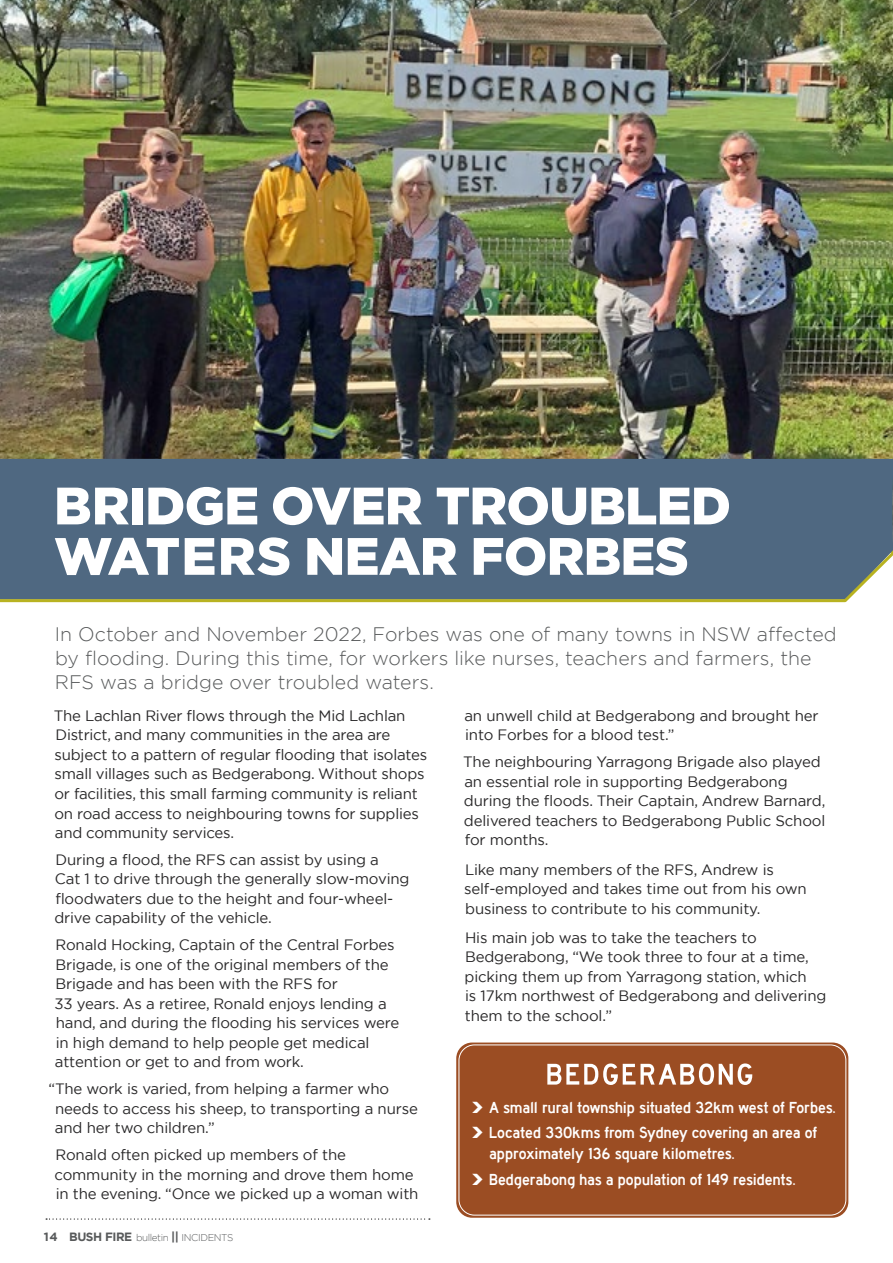
<style>
.page{position:relative;width:893px;height:1263px;background:#fff}
.page>*{position:absolute;margin:0;border:0;box-sizing:border-box;transform-origin:0 0}
.t1{font:900 52.5px/50.4px "Gotham";letter-spacing:-.015em;color:#fff}
.t2{font:300 19.5px/24px "Gotham";color:#585a5b}
.t3{font:16.5px/21px "Highway Gothic";letter-spacing:-.01em;color:#fff}
.t4{font:15px/19.5px "Gotham";letter-spacing:-.01em;color:#292829}
.t5{font:300 9.9px "Gotham";letter-spacing:-.04em;color:#585a5b}
.s1{font-weight:700;font-size:12px}
</style>
<div class="page">
<div style="left:456px;top:1042px;width:392px;height:176px;background:#9b4d23;border-radius:16px"></div>
<div style="left:458px;top:1044px;width:388px;height:171px;border:1px solid #fff;border-radius:16px"></div>
<svg style="left:547px;top:1063px;width:205px;height:22px"></svg>
<img style="left:0;top:0;width:893px;height:459px">
<div style="left:0;top:459px;width:893px;height:89px;background:#4f6881"></div>
<svg style="left:0;top:548px;width:893px;height:55px;background:#5b7280"></svg>
<svg style="left:46px;top:1218px;width:384px;height:1px"></svg>
<h1 class="t1" style="left:54px;top:480px;width:678px">BRIDGE OVER TROUBLED<br>WATERS NEAR FORBES</h1>
<h2 class="t2" style="left:55px;top:621px;width:783px">In October and November 2022, Forbes was one of many towns in NSW affected by flooding. During this time, for workers like nurses, teachers and farmers, the<br>RFS was a bridge over troubled waters.</h2>
<p class="t4" style="left:54px;top:706px;width:375px">The Lachlan River flows through the Mid Lachlan District, and many communities in the area are subject to a pattern of regular flooding that isolates small villages such as Bedgerabong. Without shops or facilities, this small farming community is reliant on road access to neighbouring towns for supplies and community services.</p>
<p class="t4" style="left:54px;top:849px;width:357px">During a flood, the RFS can assist by using a<br>Cat 1 to drive through the generally slow-moving floodwaters due to the height and four-wheel&shy;drive capability of the vehicle.</p>
<p class="t4" style="left:55px;top:935px;width:346px">Ronald Hocking, Captain of the Central Forbes Brigade, is one of the original members of the Brigade and has been with the RFS for<br>33 years. As a retiree, Ronald enjoys lending a hand, and during the flooding his services were in high demand to help people get medical attention or get to and from work.</p>
<p class="t4" style="left:55px;top:1079px;width:364px;text-indent:-6px">“The work is varied, from helping a farmer who needs to access his sheep, to transporting a nurse and her two children.”</p>
<p class="t4" style="left:54px;top:1145px;width:366px">Ronald often picked up members of the community in the morning and drove them home in the evening. “Once we picked up a woman with</p>
<p class="t4" style="left:464px;top:706px;width:356px">an unwell child at Bedgerabong and brought her into Forbes for a blood test.”</p>
<p class="t4" style="left:463px;top:752px;width:364px">The neighbouring Yarragong Brigade also played an essential role in supporting Bedgerabong during the floods. Their Captain, Andrew Barnard, delivered teachers to Bedgerabong Public School for months.</p>
<p class="t4" style="left:464px;top:859px;width:344px">Like many members of the RFS, Andrew is self-employed and takes time out from his own business to contribute to his community.</p>
<p class="t4" style="left:465px;top:927px;width:363px">His main job was to take the teachers to Bedgerabong, “We took three to four at a time, picking them up from Yarragong station, which<br>is 17km northwest of Bedgerabong and delivering them to the school.”</p>
<p class="t3" style="left:472px;top:1097px;width:365px">• A small rural township situated 32km west of Forbes.</p>
<p class="t3" style="left:489px;top:1123px;width:330px;text-indent:-17px">• Located 330kms from Sydney covering an area of approximately 136 square kilometres.</p>
<p class="t3" style="left:472px;top:1169px;width:325px">• Bedgerabong has a population of 149 residents.</p>
<p class="t5" style="left:44px;top:1231px;width:191px"><span class="s1">14 BUSH FIRE</span> bulletin <span class="s1">||</span> INCIDENTS</p>
</div>
